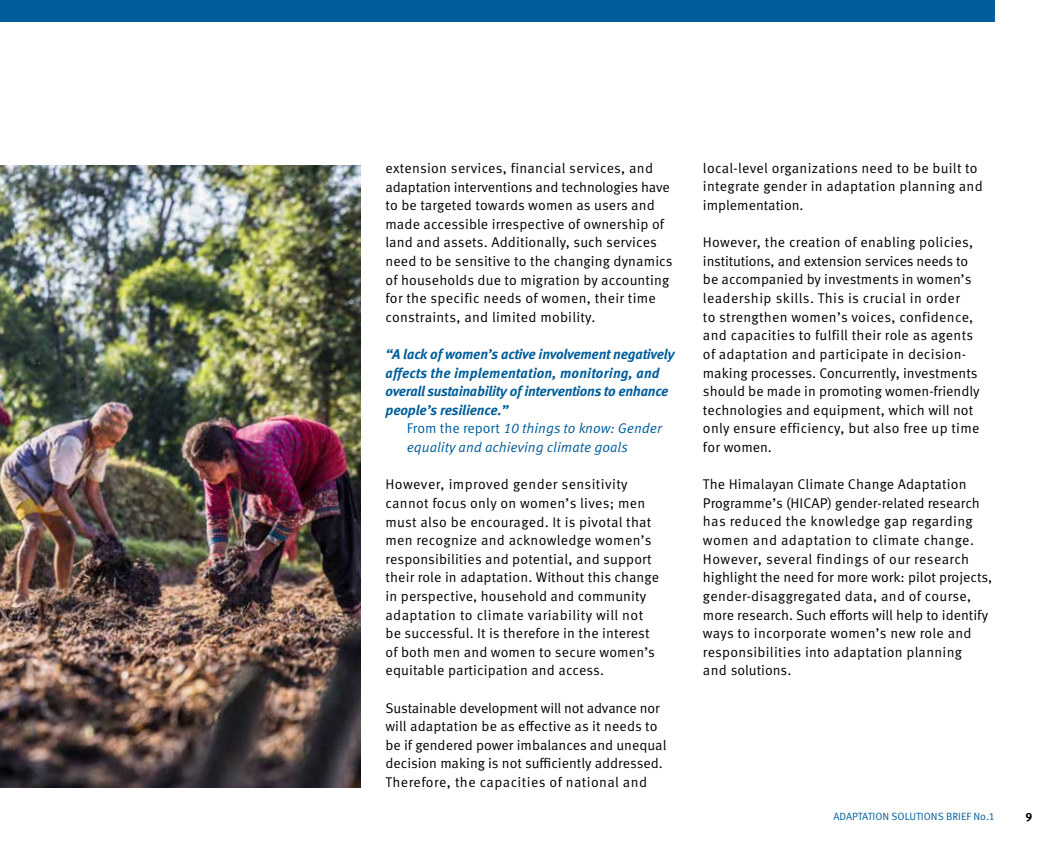
<style>
.page{position:relative;width:1063px;height:851px;background:#fff}
.page>*{position:absolute;margin:0;border:0;box-sizing:border-box;transform-origin:0 0}
.t1{font:14.1px/18.6px "Meta Pro";letter-spacing:.01em;color:#000}
.t2{font:italic 700 14.1px/18.6px "Meta Pro";letter-spacing:-.015em;color:#005e9b}
.t3{font:italic 14.1px/18.6px "Meta Pro";color:#005e9b}
.t4{font:700 12px "Meta Pro";color:#000}
.t5{font:10.5px "Meta Pro";color:#005e9b}
.s1{font-style:normal}
</style>
<div class="page">
<img style="left:0;top:166px;width:360px;height:621px">
<div style="left:0;top:0;width:995px;height:21px;background:#005e9b"></div>
<p class="t1" style="left:386px;top:159px;width:289px">extension services, financial services, and adaptation interventions and technologies have to be targeted towards women as users and made accessible irrespective of ownership of land and assets. Additionally, such services need to be sensitive to the changing dynamics of households due to migration by accounting for the specific needs of women, their time constraints, and limited mobility.</p>
<p class="t2" style="left:386px;top:345px;width:291px">“A lack of women’s active involvement negatively affects the implementation, monitoring, and overall sustainability of interventions to enhance people’s resilience.”</p>
<p class="t3" style="left:407px;top:419px;width:257px"><span class="s1">From the report</span> 10 things to know: Gender equality and achieving climate goals</p>
<p class="t1" style="left:386px;top:475px;width:275px">However, improved gender sensitivity cannot focus only on women’s lives; men must also be encouraged. It is pivotal that men recognize and acknowledge women’s responsibilities and potential, and support their role in adaptation. Without this change in perspective, household and community adaptation to climate variability will not be successful. It is therefore in the interest of both men and women to secure women’s equitable participation and access.</p>
<p class="t1" style="left:386px;top:698px;width:283px">Sustainable development will not advance nor will adaptation be as effective as it needs to be if gendered power imbalances and unequal decision making is not sufficiently addressed.<br>Therefore, the capacities of national and</p>
<p class="t1" style="left:703px;top:159px;width:281px">local-level organizations need to be built to integrate gender in adaptation planning and implementation.</p>
<p class="t1" style="left:703px;top:233px;width:278px">However, the creation of enabling policies, institutions, and extension services needs to be accompanied by investments in women’s leadership skills. This is crucial in order<br>to strengthen women’s voices, confidence, and capacities to fulfill their role as agents of adaptation and participate in decision&shy;making processes. Concurrently, investments should be made in promoting women-friendly technologies and equipment, which will not only ensure efficiency, but also free up time for women.</p>
<p class="t1" style="left:703px;top:475px;width:291px">The Himalayan Climate Change Adaptation Programme’s (HICAP) gender-related research has reduced the knowledge gap regarding women and adaptation to climate change.<br>However, several findings of our research highlight the need for more work: pilot projects, gender-disaggregated data, and of course, more research. Such efforts will help to identify ways to incorporate women’s new role and responsibilities into adaptation planning<br>and solutions.</p>
<p class="t5" style="left:833px;top:809px;width:163px">ADAPTATION SOLUTIONS BRIEF No.1</p>
<p class="t4" style="left:1026px;top:808px;width:8px">9</p>
</div>
